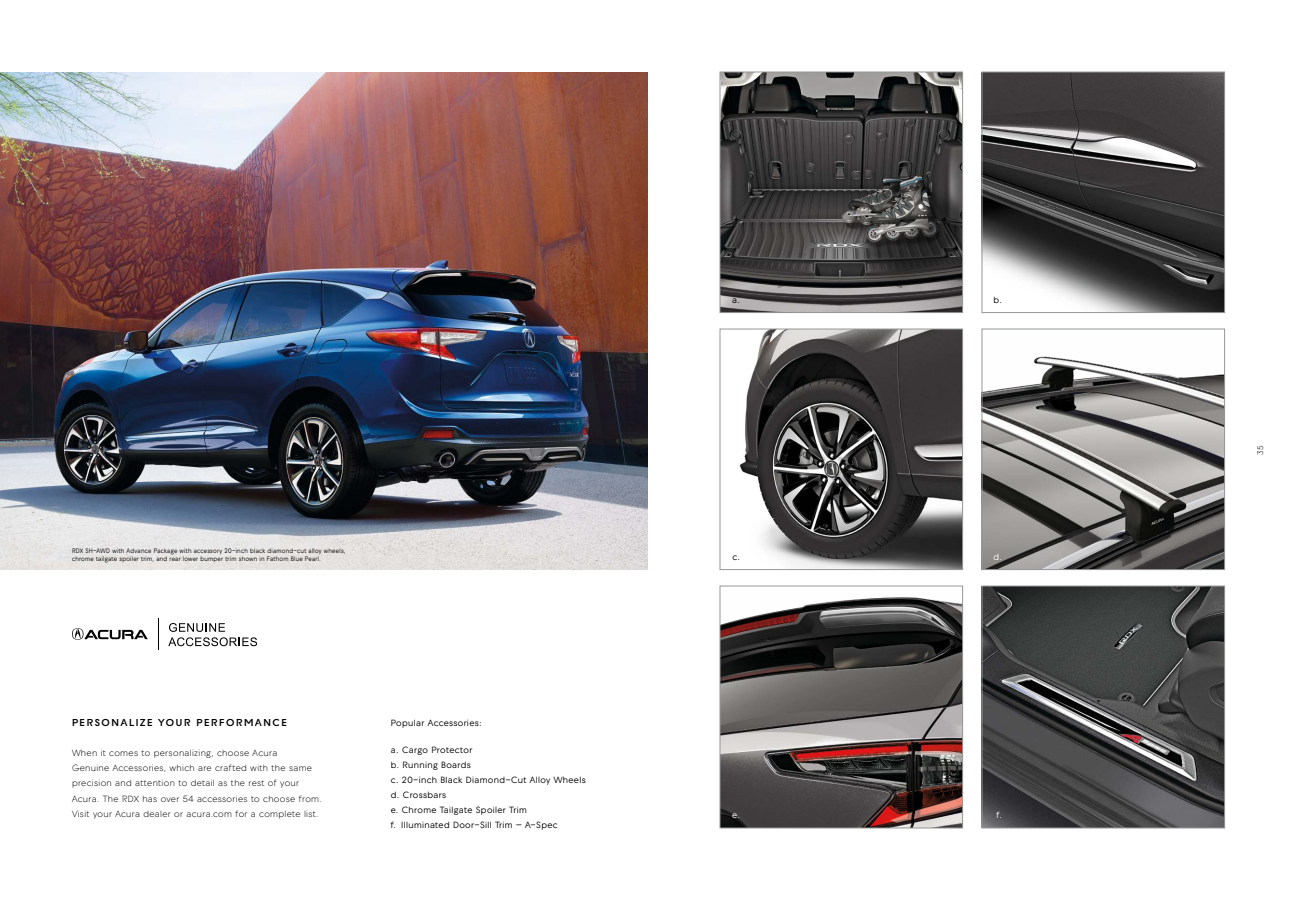
<style>
.page{position:relative;width:1296px;height:900px;background:#fff}
.page>*{position:absolute;margin:0;border:0;box-sizing:border-box;transform-origin:0 0}
.t1{font:700 10px "Acura Bespoke";letter-spacing:.165em;color:#000}
.t2{font:9px/15px "Acura Bespoke";letter-spacing:.04em;color:#000}
.t3{font:9px/15px "Acura Bespoke";letter-spacing:.04em;color:#000}
.t4{font:9px "Acura Bespoke";color:#fff}
.t5{font:8px "Acura Bespoke";color:#000}
.t6{font:6.5px/7.8px "Acura Bespoke";letter-spacing:.04em;color:#000;scale:.92 1}
</style>
<div class="page">
<img style="left:0;top:72px;width:648px;height:498px">
<img style="left:722px;top:74px;width:239px;height:237px">
<div style="left:720px;top:72px;width:243px;height:241px;border:1px solid #969798"></div>
<img style="left:739px;top:331px;width:222px;height:237px">
<div style="left:720px;top:329px;width:243px;height:241px;border:1px solid #969798"></div>
<img style="left:722px;top:597px;width:239px;height:229px">
<div style="left:720px;top:586px;width:243px;height:242px;border:1px solid #969798"></div>
<img style="left:984px;top:356px;width:239px;height:212px">
<div style="left:982px;top:329px;width:243px;height:241px;border:1px solid #969798"></div>
<img style="left:984px;top:588px;width:239px;height:238px">
<div style="left:982px;top:586px;width:243px;height:242px;border:1px solid #969798"></div>
<img style="left:984px;top:74px;width:239px;height:237px">
<div style="left:982px;top:72px;width:243px;height:241px;border:1px solid #969798"></div>
<svg style="left:72px;top:628px;width:76px;height:12px"></svg>
<svg style="left:168px;top:623px;width:89px;height:23px"></svg>
<hr style="left:158px;top:618px;width:1px;height:32px;background:#000">
<p class="t6" style="left:72px;top:547px;width:299px">RDX SH-AWD with Advance Package with accessory 20-inch black diamond-cut alloy wheels, chrome tailgate spoiler trim, and rear lower bumper trim shown in Fathom Blue Pearl.</p>
<p class="t1" style="left:72px;top:717px;width:216px">PERSONALIZE YOUR PERFORMANCE</p>
<p class="t2" style="left:72px;top:746px;width:251px">When it comes to personalizing, choose Acura<br>Genuine Accessories, which are crafted with the same precision and attention to detail as the rest of your Acura. The RDX has over 54 accessories to choose from.<br>Visit your Acura dealer or acura.com for a complete list.</p>
<p class="t3" style="left:391px;top:715px;width:93px">Popular Accessories:</p>
<p class="t3" style="left:391px;top:742px;width:196px">a. Cargo Protector<br>b. Running Boards<br>c. 20-inch Black Diamond-Cut Alloy Wheels d. Crossbars<br>e. Chrome Tailgate Spoiler Trim<br>f. Illuminated Door-Sill Trim – A-Spec</p>
<p class="t3" style="left:732px;top:292px;width:9px">a.</p>
<p class="t3" style="left:732px;top:549px;width:9px">c.</p>
<p class="t4" style="left:732px;top:810px;width:9px">e.</p>
<p class="t3" style="left:994px;top:292px;width:10px">b.</p>
<p class="t4" style="left:993px;top:551px;width:10px">d.</p>
<p class="t4" style="left:997px;top:810px;width:7px">f.</p>
<p class="t5" style="left:1255px;top:455px;width:11px;rotate:-90deg">35</p>
</div>
